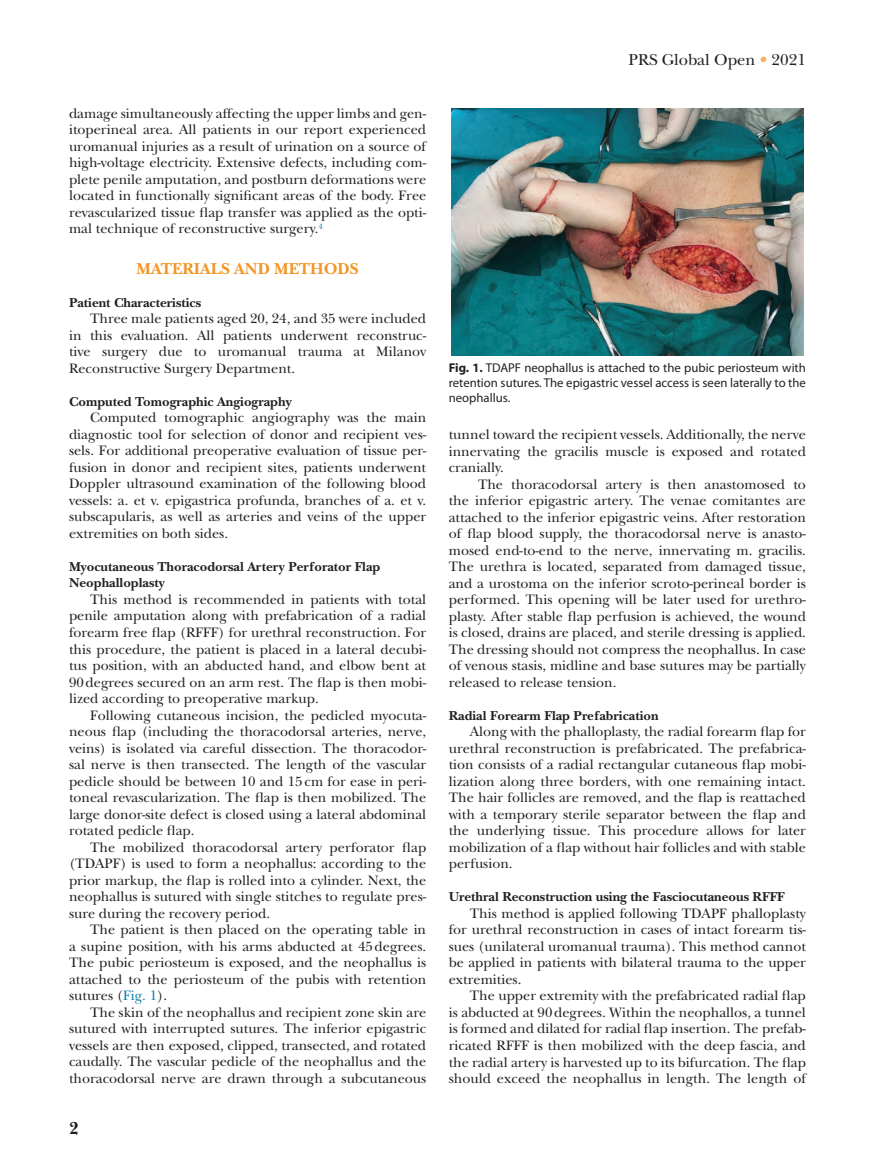
<style>
.page{position:relative;width:878px;height:1175px;background:#fff}
.page>*{position:absolute;margin:0;border:0;box-sizing:border-box;transform-origin:0 0}
.t1{font:700 18px "New Baskerville Std";color:#231f20}
.t2{font:700 16.5px "New Baskerville Std";color:#f49423}
.t3{font:16.5px "New Baskerville Std";color:#231f20}
.t4{font:14.25px/16.5px "New Baskerville Std";color:#231f20;text-align:justify}
.t5{font:700 13.5px/16.5px "New Baskerville Std";color:#231f20}
.t6{font:12.75px/15px "Myriad Pro";color:#231f20;text-align:justify}
.s1{color:#0f7eac}
.s2{color:#fab05f}
.s3{font-weight:700}
</style>
<div class="page">
<img style="left:451px;top:108px;width:352px;height:247px">
<p class="t4" style="left:69px;top:105px;width:359px">damage simultaneously affecting the upper limbs and gen&shy;itoperineal area. All patients in our report experienced uromanual injuries as a result of urination on a source of high-voltage electricity. Extensive defects, including com&shy;plete penile amputation, and postburn deformations were located in functionally significant areas of the body. Free revascularized tissue flap transfer was applied as the opti&shy;mal technique of reconstructive surgery.<sup>4</sup></p>
<p class="t2" style="left:136px;top:259px;width:224px">MATERIALS AND METHODS</p>
<p class="t5" style="left:69px;top:294px;width:134px">Patient Characteristics</p>
<p class="t4" style="left:69px;top:310px;width:359px;text-indent:21px">Three male patients aged 20, 24, and 35 were included in this evaluation. All patients underwent reconstruc&shy;tive surgery due to uromanual trauma at Milanov Reconstructive Surgery Department.</p>
<p class="t5" style="left:69px;top:393px;width:224px">Computed Tomographic Angiography</p>
<p class="t4" style="left:69px;top:409px;width:359px;text-indent:21px">Computed tomographic angiography was the main diagnostic tool for selection of donor and recipient ves&shy;sels. For additional preoperative evaluation of tissue per&shy;fusion in donor and recipient sites, patients underwent Doppler ultrasound examination of the following blood vessels: a. et v. epigastrica profunda, branches of a. et v. subscapularis, as well as arteries and veins of the upper extremities on both sides.</p>
<p class="t5" style="left:69px;top:558px;width:313px">Myocutaneous Thoracodorsal Artery Perforator Flap<br>Neophalloplasty</p>
<p class="t4" style="left:69px;top:591px;width:359px;text-indent:21px">This method is recommended in patients with total penile amputation along with prefabrication of a radial forearm free flap (RFFF) for urethral reconstruction. For this procedure, the patient is placed in a lateral decubi&shy;tus position, with an abducted hand, and elbow bent at 90degrees secured on an arm rest. The flap is then mobi&shy;lized according to preoperative markup.</p>
<p class="t4" style="left:69px;top:706px;width:359px;text-indent:21px">Following cutaneous incision, the pedicled myocuta&shy;neous flap (including the thoracodorsal arteries, nerve, veins) is isolated via careful dissection. The thoracodor&shy;sal nerve is then transected. The length of the vascular pedicle should be between 10 and 15cm for ease in peri&shy;toneal revascularization. The flap is then mobilized. The large donor-site defect is closed using a lateral abdominal rotated pedicle flap.</p>
<p class="t4" style="left:69px;top:838px;width:359px;text-indent:21px">The mobilized thoracodorsal artery perforator flap (TDAPF) is used to form a neophallus: according to the prior markup, the flap is rolled into a cylinder. Next, the neophallus is sutured with single stitches to regulate pres&shy;sure during the recovery period.</p>
<p class="t4" style="left:69px;top:921px;width:359px;text-indent:21px">The patient is then placed on the operating table in a supine position, with his arms abducted at 45degrees.<br>The pubic periosteum is exposed, and the neophallus is attached to the periosteum of the pubis with retention sutures (<span class="s1">Fig. 1</span>).</p>
<p class="t4" style="left:69px;top:1003px;width:359px;text-indent:21px">The skin of the neophallus and recipient zone skin are sutured with interrupted sutures. The inferior epigastric vessels are then exposed, clipped, transected, and rotated caudally. The vascular pedicle of the neophallus and the thoracodorsal nerve are drawn through a subcutaneous</p>
<p class="t1" style="left:69px;top:1118px;width:11px">2</p>
<p class="t3" style="left:628px;top:50px;width:179px">PRS Global Open <span class="s2">•</span> 2021</p>
<p class="t6" style="left:448px;top:360px;width:359px"><span class="s3">Fig. 1.</span> TDAPF neophallus is attached to the pubic periosteum with retention sutures. The epigastric vessel access is seen laterally to the neophallus.</p>
<p class="t4" style="left:449px;top:426px;width:359px">tunnel toward the recipient vessels. Additionally, the nerve innervating the gracilis muscle is exposed and rotated cranially.</p>
<p class="t4" style="left:449px;top:476px;width:359px;text-indent:29px">The thoracodorsal artery is then anastomosed to the inferior epigastric artery. The venae comitantes are attached to the inferior epigastric veins. After restoration of flap blood supply, the thoracodorsal nerve is anasto&shy;mosed end-to-end to the nerve, innervating m. gracilis.<br>The urethra is located, separated from damaged tissue, and a urostoma on the inferior scroto-perineal border is performed. This opening will be later used for urethro&shy;plasty. After stable flap perfusion is achieved, the wound is closed, drains are placed, and sterile dressing is applied.<br>The dressing should not compress the neophallus. In case of venous stasis, midline and base sutures may be partially released to release tension.</p>
<p class="t5" style="left:448px;top:707px;width:211px">Radial Forearm Flap Prefabrication</p>
<p class="t4" style="left:448px;top:723px;width:359px;text-indent:21px">Along with the phalloplasty, the radial forearm flap for urethral reconstruction is prefabricated. The prefabrica&shy;tion consists of a radial rectangular cutaneous flap mobi&shy;lization along three borders, with one remaining intact.<br>The hair follicles are removed, and the flap is reattached with a temporary sterile separator between the flap and the underlying tissue. This procedure allows for later mobilization of a flap without hair follicles and with stable perfusion.</p>
<p class="t5" style="left:448px;top:888px;width:337px">Urethral Reconstruction using the Fasciocutaneous RFFF</p>
<p class="t4" style="left:448px;top:905px;width:359px;text-indent:21px">This method is applied following TDAPF phalloplasty for urethral reconstruction in cases of intact forearm tis&shy;sues (unilateral uromanual trauma). This method cannot be applied in patients with bilateral trauma to the upper extremities.</p>
<p class="t4" style="left:448px;top:987px;width:359px;text-indent:21px">The upper extremity with the prefabricated radial flap is abducted at 90degrees. Within the neophallos, a tunnel is formed and dilated for radial flap insertion. The prefab&shy;ricated RFFF is then mobilized with the deep fascia, and the radial artery is harvested up to its bifurcation. The flap should exceed the neophallus in length. The length of</p>
</div>
